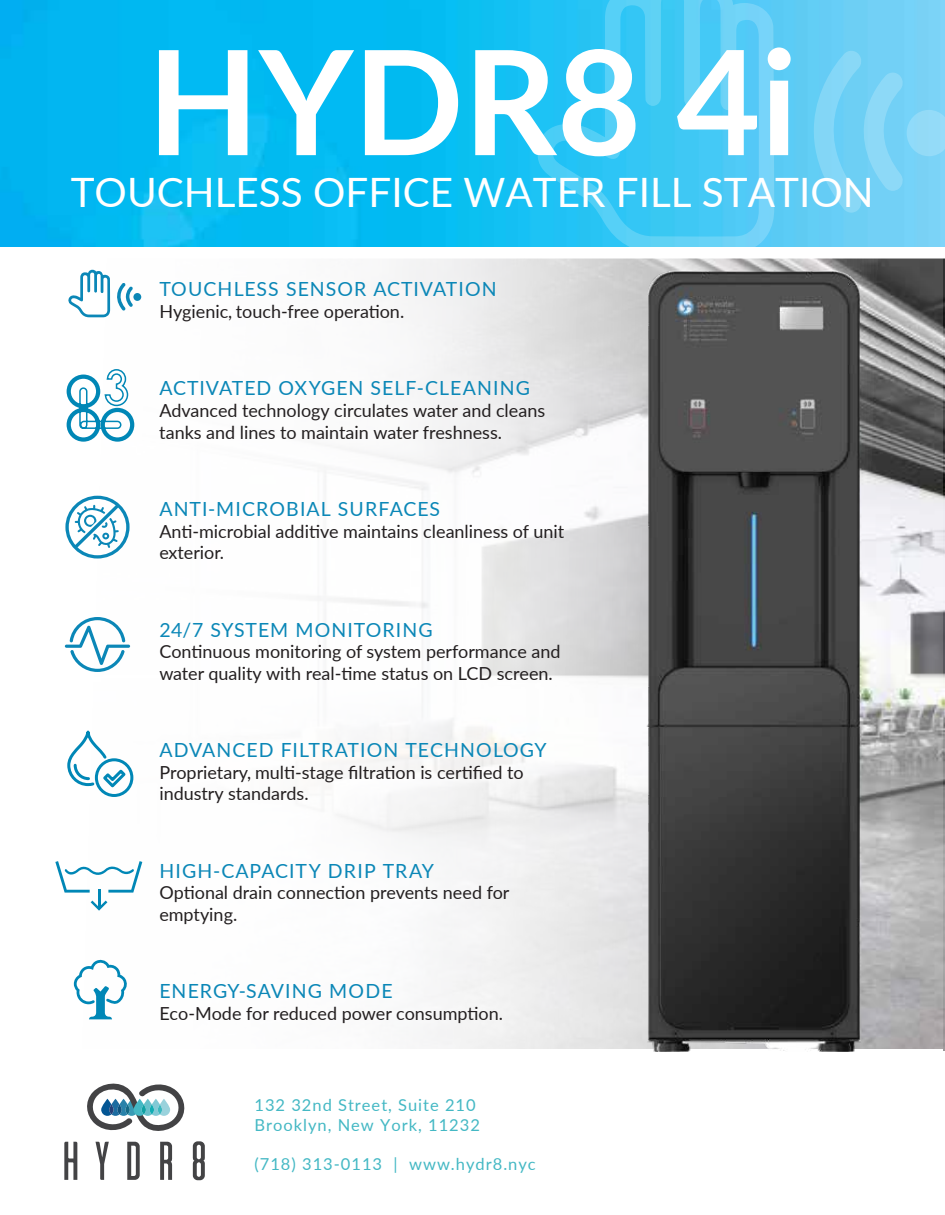
<style>
.page{position:relative;width:945px;height:1215px;background:#fff}
.page>*{position:absolute;margin:0;border:0;box-sizing:border-box;transform-origin:0 0}
.t1{font:700 145.2px "Lato";color:#fff}
.t2{font:40.5px "Lato";color:#fff}
.t3{font:19.5px "Lato";letter-spacing:.05em;color:#0b87b7}
.t4{font:18px/21.6px "Lato";color:#231f20}
.t5{font:16.5px/19.8px "Lato";letter-spacing:.06em;color:#44b8c4}
</style>
<div class="page">
<img style="left:0;top:0;width:945px;height:247px">
<svg style="left:536px;top:0;width:238px;height:247px"></svg>
<svg style="left:776px;top:50px;width:169px;height:163px"></svg>
<svg style="left:65px;top:617px;width:65px;height:55px"></svg>
<svg style="left:65px;top:496px;width:65px;height:63px"></svg>
<svg style="left:68px;top:270px;width:65px;height:47px"></svg>
<div style="left:133px;top:293px;width:8px;height:8px;background:#0b87b7;border-radius:50%"></div>
<svg style="left:74px;top:959px;width:53px;height:60px"></svg>
<svg style="left:55px;top:861px;width:87px;height:50px"></svg>
<svg style="left:67px;top:732px;width:67px;height:65px"></svg>
<svg style="left:66px;top:369px;width:69px;height:73px"></svg>
<img style="left:486px;top:270px;width:459px;height:781px">
<svg style="left:64px;top:1142px;width:13px;height:38px"></svg>
<svg style="left:96px;top:1142px;width:13px;height:38px"></svg>
<svg style="left:127px;top:1142px;width:13px;height:38px"></svg>
<svg style="left:160px;top:1142px;width:12px;height:38px"></svg>
<svg style="left:193px;top:1141px;width:12px;height:39px"></svg>
<svg style="left:87px;top:1083px;width:98px;height:48px"></svg>
<svg style="left:158px;top:1104px;width:4px;height:10px"></svg>
<h1 class="t1" style="left:147px;top:-5px;width:652px">HYDR8 4i</h1>
<h2 class="t2" style="left:71px;top:164px;width:804px">TOUCHLESS OFFICE WATER FILL STATION</h2>
<p class="t3" style="left:159px;top:275px;width:339px">TOUCHLESS SENSOR ACTIVATION</p>
<p class="t4" style="left:159px;top:300px;width:246px">Hygienic, touch-free operation.</p>
<p class="t3" style="left:159px;top:374px;width:372px">ACTIVATED OXYGEN SELF-CLEANING</p>
<p class="t4" style="left:159px;top:399px;width:387px">Advanced technology circulates water and cleans tanks and lines to maintain water freshness.</p>
<p class="t3" style="left:159px;top:495px;width:282px">ANTI-MICROBIAL SURFACES</p>
<p class="t4" style="left:159px;top:519px;width:406px">Anti-microbial additive maintains cleanliness of unit exterior.</p>
<p class="t3" style="left:159px;top:616px;width:275px">24/7 SYSTEM MONITORING</p>
<p class="t4" style="left:159px;top:640px;width:403px">Continuous monitoring of system performance and water quality with real-time status on LCD screen.</p>
<p class="t3" style="left:159px;top:736px;width:389px">ADVANCED FILTRATION TECHNOLOGY</p>
<p class="t4" style="left:159px;top:761px;width:366px">Proprietary, multi-stage filtration is certified to industry standards.</p>
<p class="t3" style="left:159px;top:857px;width:276px">HIGH-CAPACITY DRIP TRAY</p>
<p class="t4" style="left:159px;top:881px;width:352px">Optional drain connection prevents need for emptying.</p>
<p class="t3" style="left:159px;top:977px;width:235px">ENERGY-SAVING MODE</p>
<p class="t4" style="left:159px;top:1002px;width:345px">Eco-Mode for reduced power consumption.</p>
<p class="t5" style="left:254px;top:1094px;width:227px">132 32nd Street, Suite 210<br>Brooklyn, New York, 11232</p>
<p class="t5" style="left:254px;top:1154px;width:283px">(718) 313-0113 | www.hydr8.nyc</p>
</div>
